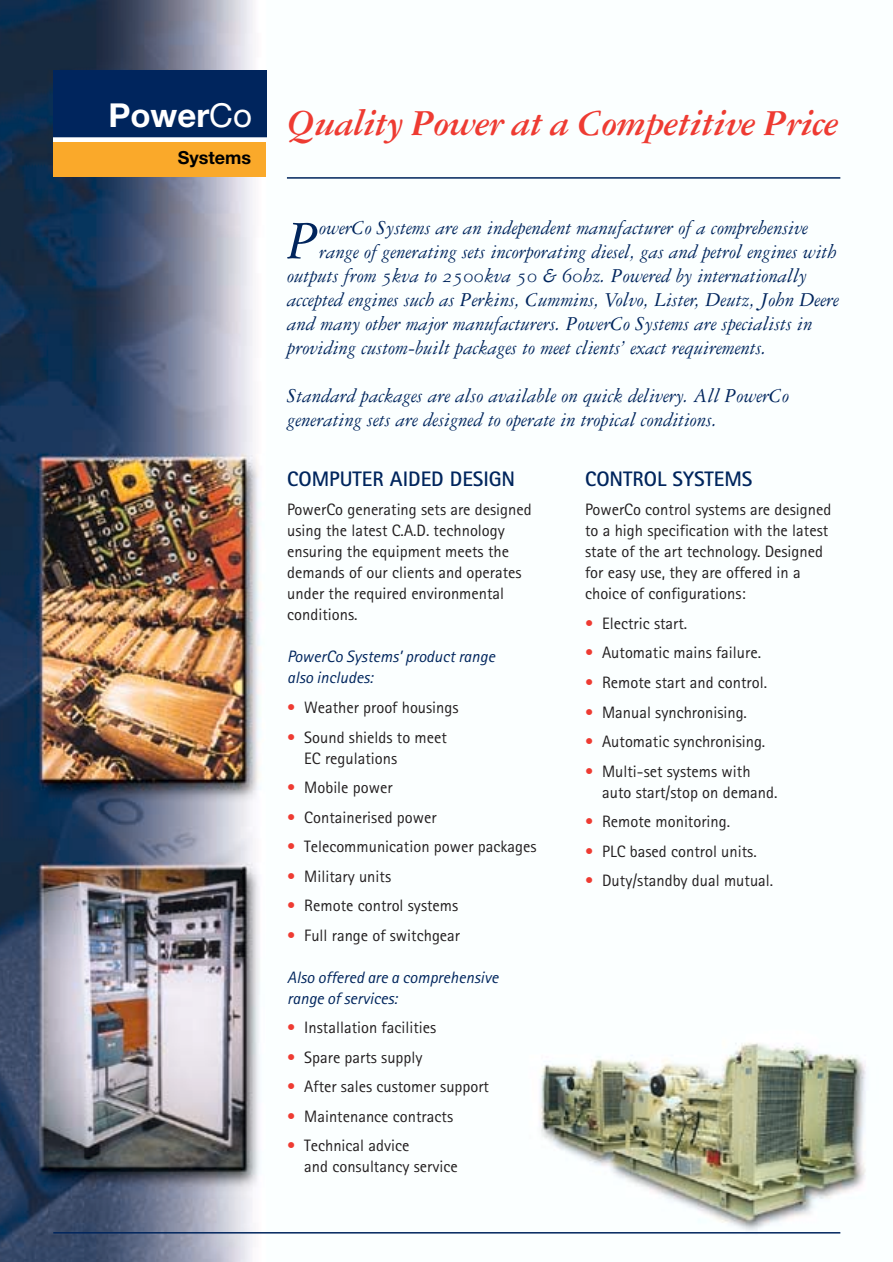
<style>
.page{position:relative;width:893px;height:1262px;background:#fff}
.page>*{position:absolute;margin:0;border:0;box-sizing:border-box;transform-origin:0 0}
.t1{font:57.6px "Garamond Three Italic Os F";color:#00255d}
.t2{font:39px "Garamond Three Bold Italic Os F";letter-spacing:-.03em;color:#ee3b32}
.t3{font:700 33px "Helvetica Neue";color:#fff}
.t4{font:21px/24px "Garamond Three Italic Os F";color:#00255d}
.t5{font:700 21px "Rotis Sans Serif";color:#00255d}
.t6{font:700 18px "Helvetica Neue";color:#000}
.t7{font:16.5px/21px "Rotis Sans Serif";color:#231f20}
.t8{font:italic 16.5px/21px "Rotis Sans Serif";color:#00255d}
.s1{font-weight:400}
.s2{color:#ee3b32}
</style>
<div class="page">
<img style="left:0;top:0;width:866px;height:1262px">
<hr style="left:287px;top:177px;width:553px;height:2px;background:#00255d">
<hr style="left:53px;top:1232px;width:787px;height:1px;background:#00255d">
<svg style="left:53px;top:137px;width:213px;height:5px"></svg>
<div style="left:53px;top:71px;width:213px;height:66px;background:#00255d"></div>
<div style="left:53px;top:142px;width:213px;height:34px;background:#faa92a"></div>
<h3 class="t3" style="left:108px;top:104px;width:145px">Power<span class="s1">Co</span></h3>
<p class="t6" style="left:178px;top:152px;width:75px">Systems</p>
<h2 class="t2" style="left:287px;top:109px;width:553px">Quality Power at a Competitive Price</h2>
<h1 class="t1" style="left:287px;top:220px;width:34px">P</h1>
<p class="t4" style="left:319px;top:218px;width:490px">owerCo Systems are an independent manufacturer of a comprehensive</p>
<p class="t4" style="left:319px;top:242px;width:519px">range of generating sets incorporating diesel, gas and petrol engines with</p>
<p class="t4" style="left:287px;top:266px;width:521px">outputs from 5kva to 2500kva 50 &amp; 60hz. Powered by internationally</p>
<p class="t4" style="left:287px;top:290px;width:553px">accepted engines such as Perkins, Cummins, Volvo, Lister, Deutz, John Deere</p>
<p class="t4" style="left:287px;top:314px;width:526px">and many other major manufacturers. PowerCo Systems are specialists in</p>
<p class="t4" style="left:287px;top:338px;width:481px">providing custom-built packages to meet clients’ exact requirements.</p>
<p class="t4" style="left:287px;top:386px;width:503px">Standard packages are also available on quick delivery. All PowerCo generating sets are designed to operate in tropical conditions.</p>
<p class="t5" style="left:287px;top:471px;width:229px">COMPUTER AIDED DESIGN</p>
<p class="t7" style="left:287px;top:501px;width:246px">PowerCo generating sets are designed using the latest C.A.D. technology ensuring the equipment meets the demands of our clients and operates under the required environmental conditions.</p>
<p class="t8" style="left:287px;top:648px;width:209px">PowerCo Systems’ product range also includes:</p>
<p class="t7" style="left:287px;top:698px;width:173px"><span class="s2">•</span> Weather proof housings</p>
<p class="t7" style="left:304px;top:728px;width:144px;text-indent:-17px"><span class="s2">•</span> Sound shields to meet<br>EC regulations</p>
<p class="t7" style="left:287px;top:778px;width:107px"><span class="s2">•</span> Mobile power</p>
<p class="t7" style="left:287px;top:808px;width:151px"><span class="s2">•</span> Containerised power</p>
<p class="t7" style="left:287px;top:837px;width:251px"><span class="s2">•</span> Telecommunication power packages</p>
<p class="t7" style="left:287px;top:867px;width:105px"><span class="s2">•</span> Military units</p>
<p class="t7" style="left:287px;top:896px;width:172px"><span class="s2">•</span> Remote control systems</p>
<p class="t7" style="left:287px;top:926px;width:174px"><span class="s2">•</span> Full range of switchgear</p>
<p class="t8" style="left:287px;top:968px;width:213px">Also offered are a comprehensive range of services:</p>
<p class="t7" style="left:287px;top:1018px;width:150px"><span class="s2">•</span> Installation facilities</p>
<p class="t7" style="left:287px;top:1048px;width:137px"><span class="s2">•</span> Spare parts supply</p>
<p class="t7" style="left:287px;top:1077px;width:203px"><span class="s2">•</span> After sales customer support</p>
<p class="t7" style="left:287px;top:1107px;width:167px"><span class="s2">•</span> Maintenance contracts</p>
<p class="t7" style="left:304px;top:1136px;width:155px;text-indent:-17px"><span class="s2">•</span> Technical advice<br>and consultancy service</p>
<p class="t5" style="left:585px;top:471px;width:169px">CONTROL SYSTEMS</p>
<p class="t7" style="left:585px;top:501px;width:248px">PowerCo control systems are designed to a high specification with the latest state of the art technology. Designed for easy use, they are offered in a choice of configurations:</p>
<p class="t7" style="left:585px;top:614px;width:104px"><span class="s2">•</span> Electric start.</p>
<p class="t7" style="left:585px;top:644px;width:177px"><span class="s2">•</span> Automatic mains failure.</p>
<p class="t7" style="left:585px;top:673px;width:183px"><span class="s2">•</span> Remote start and control.</p>
<p class="t7" style="left:585px;top:703px;width:163px"><span class="s2">•</span> Manual synchronising.</p>
<p class="t7" style="left:585px;top:732px;width:182px"><span class="s2">•</span> Automatic synchronising.</p>
<p class="t7" style="left:602px;top:762px;width:177px;text-indent:-17px"><span class="s2">•</span> Multi-set systems with auto start/stop on demand.</p>
<p class="t7" style="left:585px;top:812px;width:146px"><span class="s2">•</span> Remote monitoring.</p>
<p class="t7" style="left:585px;top:842px;width:173px"><span class="s2">•</span> PLC based control units.</p>
<p class="t7" style="left:585px;top:871px;width:190px"><span class="s2">•</span> Duty/standby dual mutual.</p>
</div>
